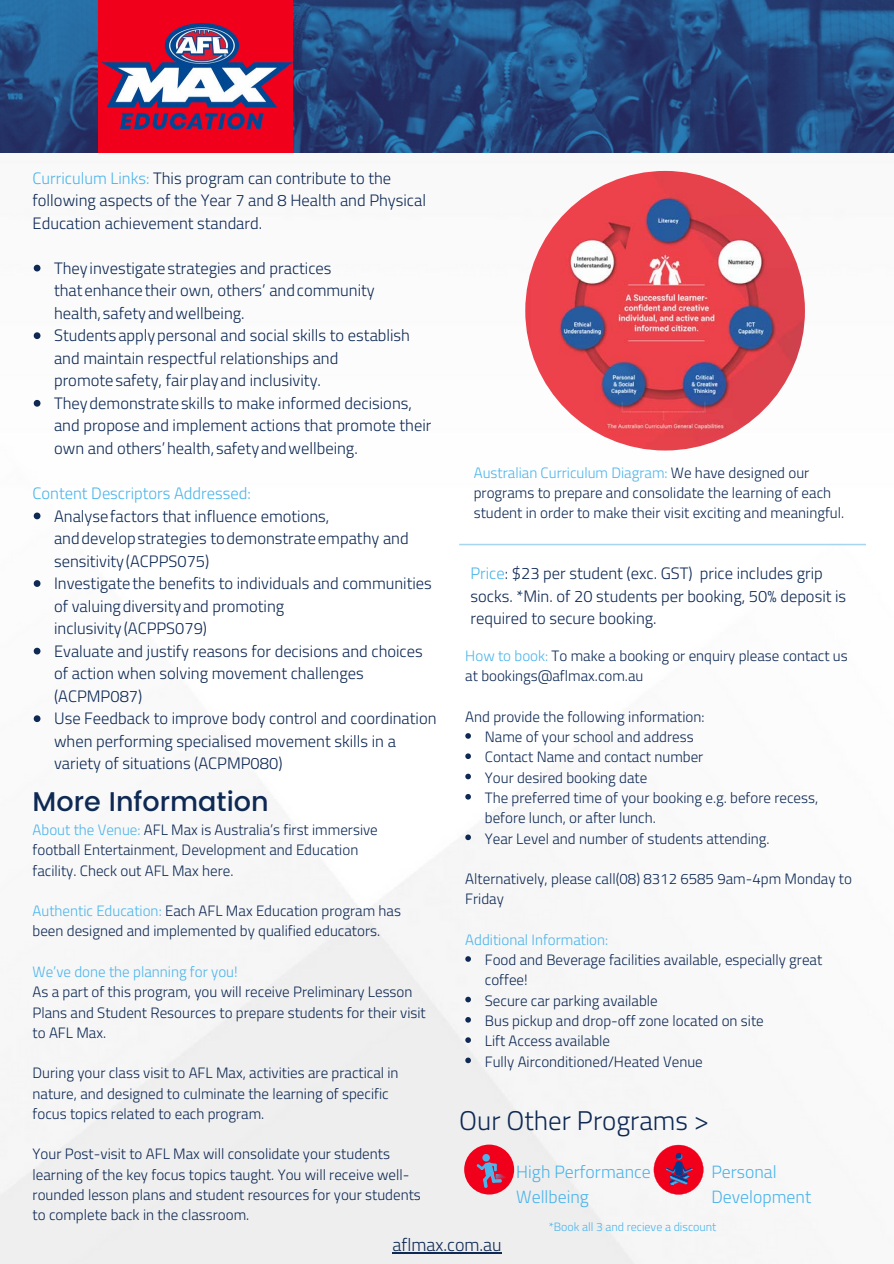
<style>
.page{position:relative;width:894px;height:1264px;background:#fff}
.page>*{position:absolute;margin:0;border:0;box-sizing:border-box;transform-origin:0 0}
.t1{font:300 27px "Titillium Web";color:#0e2954}
.t2{font:500 27px "Poppins";color:#0e2954}
.t3{font:300 18px "Titillium Web";color:#0e2954}
.t4{font:300 17.7px/24.8px "Titillium Web";color:#4bb4eb}
.t5{font:300 16.5px/22.5px "Titillium Web";color:#0e2954}
.t6{font:300 16.5px "Titillium Web";color:#4bb4eb}
.t7{font:300 15px/20.2px "Titillium Web";color:#0e2954}
.t8{font:300 15px "Titillium Web";color:#4bb4eb}
.t9{font:300 12px "Titillium Web";color:#4bb4eb}
.s1{color:#4bb4eb}
</style>
<div class="page">
<img style="left:0;top:170px;width:866px;height:1093px">
<img style="left:177px;top:0;width:716px;height:153px">
<div style="left:98px;top:0;width:194px;height:152px;background:#f0001b"></div>
<img style="left:0;top:0;width:177px;height:210px">
<div style="left:464px;top:1144px;width:50px;height:50px;background:#f0001b;border-radius:50%"></div>
<svg style="left:472px;top:1151px;width:42px;height:41px"></svg>
<img style="left:101px;top:23px;width:191px;height:112px">
<svg style="left:459px;top:544px;width:406px;height:1px"></svg>
<svg style="left:653px;top:1144px;width:50px;height:50px"></svg>
<svg style="left:34px;top:265px;width:6px;height:6px"></svg>
<svg style="left:34px;top:332px;width:6px;height:7px"></svg>
<svg style="left:34px;top:400px;width:6px;height:6px"></svg>
<svg style="left:34px;top:512px;width:6px;height:7px"></svg>
<svg style="left:34px;top:580px;width:6px;height:7px"></svg>
<svg style="left:34px;top:647px;width:6px;height:7px"></svg>
<svg style="left:34px;top:715px;width:6px;height:7px"></svg>
<svg style="left:465px;top:733px;width:6px;height:5px"></svg>
<svg style="left:465px;top:753px;width:6px;height:6px"></svg>
<svg style="left:465px;top:773px;width:6px;height:6px"></svg>
<svg style="left:465px;top:794px;width:6px;height:5px"></svg>
<svg style="left:465px;top:834px;width:6px;height:6px"></svg>
<svg style="left:465px;top:956px;width:6px;height:5px"></svg>
<svg style="left:465px;top:996px;width:6px;height:6px"></svg>
<svg style="left:465px;top:1017px;width:6px;height:5px"></svg>
<svg style="left:465px;top:1037px;width:6px;height:5px"></svg>
<svg style="left:465px;top:1057px;width:6px;height:6px"></svg>
<img style="left:525px;top:171px;width:279px;height:279px;border-radius:50%">
<hr style="left:392px;top:1252px;width:109px;height:1px;background:#0e2954">
<p class="t5" style="left:33px;top:166px;width:395px"><span class="s1">Curriculum Links:</span> This program can contribute to the following aspects of the Year 7 and 8 Health and Physical<br>Education achievement standard.</p>
<p class="t5" style="left:54px;top:256px;width:322px">They investigate strategies and practices<br>that enhance their own, others’ and community health, safety and wellbeing.</p>
<p class="t5" style="left:54px;top:323px;width:357px">Students apply personal and social skills to establish and maintain respectful relationships and<br>promote safety, fair play and inclusivity.</p>
<p class="t5" style="left:54px;top:391px;width:378px">They demonstrate skills to make informed decisions, and propose and implement actions that promote their own and others’ health, safety and wellbeing.</p>
<p class="t6" style="left:33px;top:481px;width:220px">Content Descriptors Addressed:</p>
<p class="t5" style="left:54px;top:503px;width:356px">Analyse factors that influence emotions,<br>and develop strategies to demonstrate empathy and sensitivity (ACPPS075)</p>
<p class="t5" style="left:54px;top:571px;width:379px">Investigate the benefits to individuals and communities of valuing diversity and promoting<br>inclusivity (ACPPS079)</p>
<p class="t5" style="left:54px;top:639px;width:370px">Evaluate and justify reasons for decisions and choices of action when solving movement challenges (ACPMP087)</p>
<p class="t5" style="left:54px;top:706px;width:384px">Use Feedback to improve body control and coordination when performing specialised movement skills in a variety of situations (ACPMP080)</p>
<p class="t2" style="left:33px;top:786px;width:237px">More Information</p>
<p class="t7" style="left:33px;top:819px;width:346px"><span class="s1">About the Venue:</span> AFL Max is Australia’s first immersive football Entertainment, Development and Education facility. Check out AFL Max here.</p>
<p class="t7" style="left:33px;top:900px;width:370px"><span class="s1">Authentic Education:</span> Each AFL Max Education program has been designed and implemented by qualified educators.</p>
<p class="t8" style="left:33px;top:960px;width:206px">We’ve done the planning for you!</p>
<p class="t7" style="left:33px;top:981px;width:394px">As a part of this program, you will receive Preliminary Lesson<br>Plans and Student Resources to prepare students for their visit to AFL Max.</p>
<p class="t7" style="left:33px;top:1062px;width:367px">During your class visit to AFL Max, activities are practical in nature, and designed to culminate the learning of specific</p>
<p class="t7" style="left:33px;top:1102px;width:233px">focus topics related to each program.</p>
<p class="t7" style="left:33px;top:1143px;width:389px">Your Post-visit to AFL Max will consolidate your students learning of the key focus topics taught. You will receive well&shy;rounded lesson plans and student resources for your students to complete back in the classroom.</p>
<p class="t7" style="left:473px;top:461px;width:372px"><span class="s1">Australian Curriculum Diagram:</span> We have designed our programs to prepare and consolidate the learning of each student in order to make their visit exciting and meaningful.</p>
<p class="t5" style="left:470px;top:561px;width:377px"><span class="s1">Price</span>: $23 per student (exc. GST) price includes grip socks. *Min. of 20 students per booking, 50% deposit is required to secure booking.</p>
<p class="t7" style="left:465px;top:645px;width:384px"><span class="s1">How to book:</span> To make a booking or enquiry please contact us at bookings@aflmax.com.au</p>
<p class="t7" style="left:465px;top:705px;width:241px">And provide the following information:</p>
<p class="t7" style="left:484px;top:726px;width:210px">Name of your school and address</p>
<p class="t7" style="left:484px;top:746px;width:220px">Contact Name and contact number</p>
<p class="t7" style="left:484px;top:766px;width:164px">Your desired booking date</p>
<p class="t7" style="left:484px;top:786px;width:335px">The preferred time of your booking e.g. before recess, before lunch, or after lunch.</p>
<p class="t7" style="left:484px;top:827px;width:286px">Year Level and number of students attending.</p>
<p class="t7" style="left:465px;top:868px;width:388px">Alternatively, please call(08) 8312 6585 9am-4pm Monday to<br>Friday</p>
<p class="t8" style="left:465px;top:928px;width:144px">Additional Information:</p>
<p class="t7" style="left:484px;top:949px;width:339px">Food and Beverage facilities available, especially great coffee!</p>
<p class="t7" style="left:484px;top:989px;width:174px">Secure car parking available</p>
<p class="t7" style="left:484px;top:1009px;width:280px">Bus pickup and drop-off zone located on site</p>
<p class="t7" style="left:484px;top:1030px;width:127px">Lift Access available</p>
<p class="t7" style="left:484px;top:1050px;width:219px">Fully Airconditioned/Heated Venue</p>
<p class="t1" style="left:459px;top:1101px;width:251px">Our Other Programs &gt;</p>
<p class="t4" style="left:516px;top:1158px;width:136px">High Performance</p>
<p class="t4" style="left:516px;top:1183px;width:74px">Wellbeing</p>
<p class="t4" style="left:711px;top:1158px;width:101px">Personal<br>Development</p>
<p class="t9" style="left:548px;top:1217px;width:169px">*Book all 3 and recieve a discount</p>
<p class="t3" style="left:392px;top:1231px;width:111px">aflmax.com.au</p>
</div>
